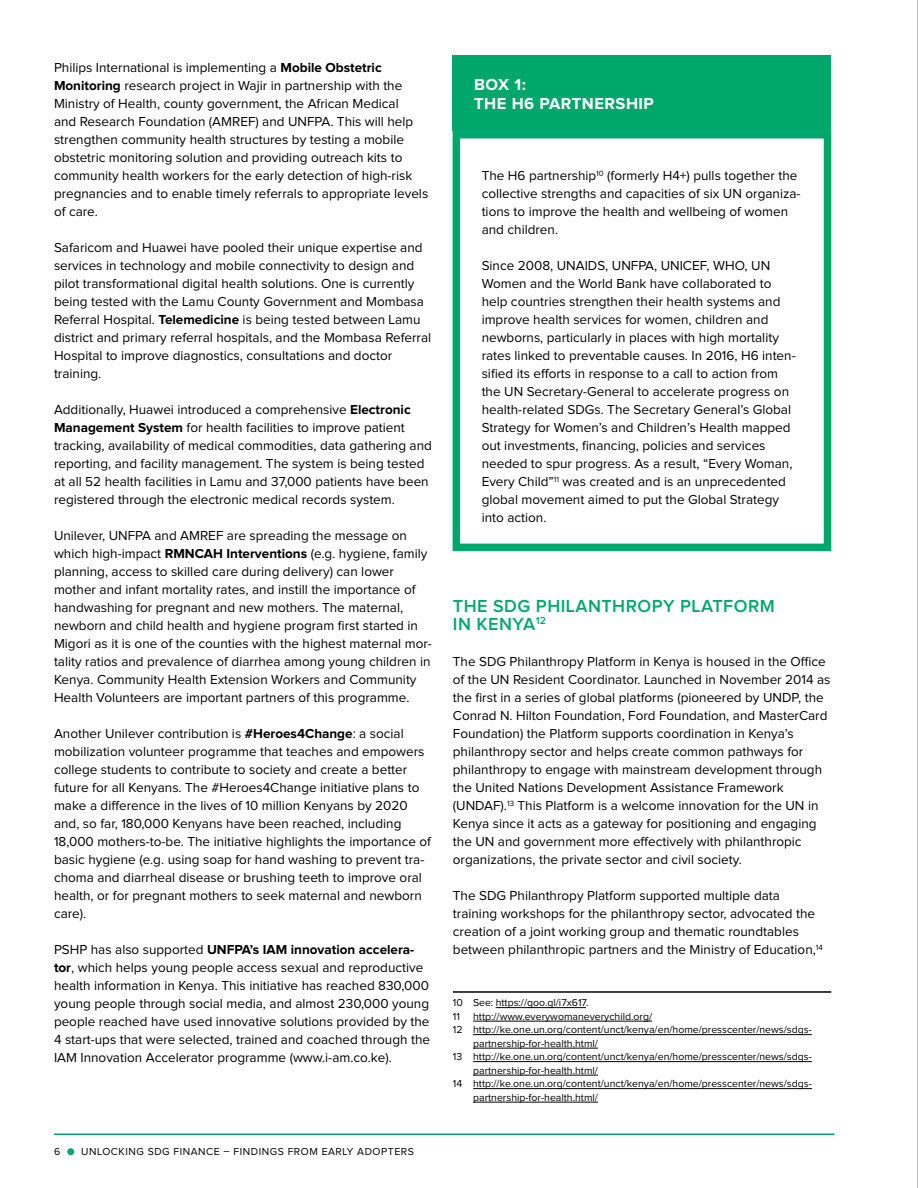
<style>
.page{position:relative;width:918px;height:1188px;background:#fff}
.page>*{position:absolute;margin:0;border:0;box-sizing:border-box;transform-origin:0 0}
.t1{font:600 18px/18px "Proxima Nova";letter-spacing:.025em;color:#00a76d}
.t2{font:700 16.5px/19.5px "Proxima Nova";letter-spacing:.03em;color:#fff}
.t3{font:13.5px/18px "Proxima Nova";color:#000}
.t4{font:10.5px/13.5px "Proxima Nova";color:#000}
.t5{font:10.5px "Proxima Nova";letter-spacing:.05em;color:#000}
.s1{font-weight:700}
</style>
<div class="page">
<hr style="left:54px;top:1134px;width:781px;height:1px;background:#00a76d">
<div style="left:67px;top:1148px;width:7px;height:7px;background:#00a76d;border-radius:50%"></div>
<hr style="left:917px;top:0;width:1px;height:1188px;background:#000">
<div style="left:453px;top:55px;width:378px;height:76px;background:#00a76d"></div>
<div style="left:453px;top:131px;width:378px;height:420px;border:8px solid #00a76d"></div>
<hr style="left:453px;top:991px;width:378px;height:2px;background:#000">
<hr style="left:496px;top:1007px;width:90px;height:1px;background:#000">
<hr style="left:473px;top:1021px;width:179px;height:1px;background:#000">
<hr style="left:473px;top:1034px;width:339px;height:1px;background:#000">
<hr style="left:473px;top:1048px;width:125px;height:1px;background:#000">
<hr style="left:473px;top:1061px;width:339px;height:1px;background:#000">
<hr style="left:473px;top:1075px;width:125px;height:1px;background:#000">
<hr style="left:473px;top:1088px;width:339px;height:1px;background:#000">
<hr style="left:473px;top:1102px;width:125px;height:1px;background:#000">
<p class="t3" style="left:54px;top:59px;width:376px">Philips International is implementing a <span class="s1">Mobile Obstetric Monitoring</span> research project in Wajir in partnership with the Ministry of Health, county government, the African Medical<br>and Research Foundation (AMREF) and UNFPA. This will help strengthen community health structures by testing a mobile obstetric monitoring solution and providing outreach kits to community health workers for the early detection of high-risk pregnancies and to enable timely referrals to appropriate levels of care.</p>
<p class="t3" style="left:54px;top:239px;width:379px">Safaricom and Huawei have pooled their unique expertise and services in technology and mobile connectivity to design and pilot transformational digital health solutions. One is currently being tested with the Lamu County Government and Mombasa Referral Hospital. <span class="s1">Telemedicine</span> is being tested between Lamu district and primary referral hospitals, and the Mombasa Referral Hospital to improve diagnostics, consultations and doctor training.</p>
<p class="t3" style="left:54px;top:401px;width:379px">Additionally, Huawei introduced a comprehensive <span class="s1">Electronic Management System</span> for health facilities to improve patient tracking, availability of medical commodities, data gathering and reporting, and facility management. The system is being tested at all 52 health facilities in Lamu and 37,000 patients have been registered through the electronic medical records system.</p>
<p class="t3" style="left:54px;top:527px;width:379px">Unilever, UNFPA and AMREF are spreading the message on which high-impact <span class="s1">RMNCAH Interventions</span> (e.g. hygiene, family planning, access to skilled care during delivery) can lower mother and infant mortality rates, and instill the importance of handwashing for pregnant and new mothers. The maternal, newborn and child health and hygiene program first started in Migori as it is one of the counties with the highest maternal mor&shy;tality ratios and prevalence of diarrhea among young children in Kenya. Community Health Extension Workers and Community Health Volunteers are important partners of this programme.</p>
<p class="t3" style="left:54px;top:725px;width:379px">Another Unilever contribution is <span class="s1">#Heroes4Change</span>: a social mobilization volunteer programme that teaches and empowers college students to contribute to society and create a better future for all Kenyans. The #Heroes4Change initiative plans to make a difference in the lives of 10 million Kenyans by 2020 and, so far, 180,000 Kenyans have been reached, including 18,000 mothers-to-be. The initiative highlights the importance of basic hygiene (e.g. using soap for hand washing to prevent tra&shy;choma and diarrheal disease or brushing teeth to improve oral health, or for pregnant mothers to seek maternal and newborn care).</p>
<p class="t3" style="left:54px;top:941px;width:378px">PSHP has also supported <span class="s1">UNFPA’s IAM innovation accelera&shy;tor</span>, which helps young people access sexual and reproductive health information in Kenya. This initiative has reached 830,000 young people through social media, and almost 230,000 young people reached have used innovative solutions provided by the 4 start-ups that were selected, trained and coached through the IAM Innovation Accelerator programme (www.i-am.co.ke).</p>
<p class="t4" style="left:54px;top:1145px;width:8px">6</p>
<p class="t5" style="left:81px;top:1146px;width:334px">UNLOCKING SDG FINANCE – FINDINGS FROM EARLY ADOPTERS</p>
<p class="t2" style="left:474px;top:75px;width:181px">BOX 1:<br>THE H6 PARTNERSHIP</p>
<p class="t3" style="left:482px;top:167px;width:320px">The H6 partnership<sup>10</sup> (formerly H4+) pulls together the collective strengths and capacities of six UN organiza&shy;tions to improve the health and wellbeing of women and children.</p>
<p class="t3" style="left:482px;top:257px;width:316px">Since 2008, UNAIDS, UNFPA, UNICEF, WHO, UN Women and the World Bank have collaborated to help countries strengthen their health systems and improve health services for women, children and newborns, particularly in places with high mortality rates linked to preventable causes. In 2016, H6 inten&shy;sified its efforts in response to a call to action from the UN Secretary-General to accelerate progress on health-related SDGs. The Secretary General’s Global Strategy for Women’s and Children’s Health mapped out investments, financing, policies and services needed to spur progress. As a result, “Every Woman, Every Child”<sup>11</sup> was created and is an unprecedented global movement aimed to put the Global Strategy into action.</p>
<h1 class="t1" style="left:453px;top:597px;width:324px">THE SDG PHILANTHROPY PLATFORM<br>IN KENYA<sup>12</sup></h1>
<p class="t3" style="left:453px;top:653px;width:379px">The SDG Philanthropy Platform in Kenya is housed in the Office of the UN Resident Coordinator. Launched in November 2014 as the first in a series of global platforms (pioneered by UNDP, the Conrad N. Hilton Foundation, Ford Foundation, and MasterCard Foundation) the Platform supports coordination in Kenya’s philanthropy sector and helps create common pathways for philanthropy to engage with mainstream development through the United Nations Development Assistance Framework (UNDAF).<sup>13</sup> This Platform is a welcome innovation for the UN in Kenya since it acts as a gateway for positioning and engaging the UN and government more effectively with philanthropic organizations, the private sector and civil society.</p>
<p class="t3" style="left:453px;top:887px;width:372px">The SDG Philanthropy Platform supported multiple data training workshops for the philanthropy sector, advocated the creation of a joint working group and thematic roundtables between philanthropic partners and the Ministry of Education,<sup>14</sup></p>
<p class="t4" style="left:453px;top:996px;width:137px">10 See: https://goo.gl/i7x617.<br>11</p>
<p class="t4" style="left:473px;top:1010px;width:180px">http://www.everywomaneverychild.org/</p>
<p class="t4" style="left:453px;top:1023px;width:360px">12 http://ke.one.un.org/content/unct/kenya/en/home/presscenter/news/sdgs-</p>
<p class="t4" style="left:473px;top:1037px;width:126px">partnership-for-health.html/</p>
<p class="t4" style="left:453px;top:1050px;width:360px">13 http://ke.one.un.org/content/unct/kenya/en/home/presscenter/news/sdgs-</p>
<p class="t4" style="left:473px;top:1064px;width:126px">partnership-for-health.html/</p>
<p class="t4" style="left:453px;top:1077px;width:360px">14 http://ke.one.un.org/content/unct/kenya/en/home/presscenter/news/sdgs-</p>
<p class="t4" style="left:473px;top:1091px;width:126px">partnership-for-health.html/</p>
</div>
